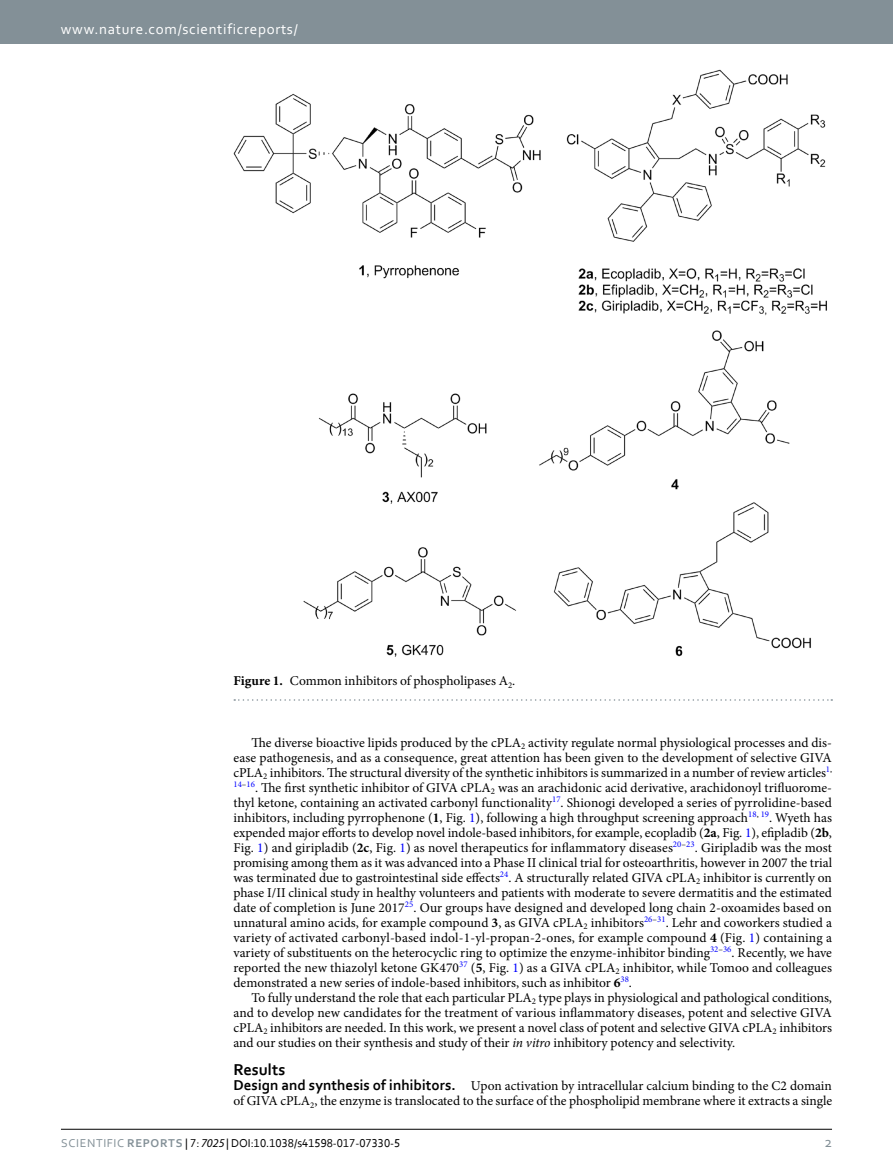
<style>
.page{position:relative;width:893px;height:1174px;background:#fff}
.page>*{position:absolute;margin:0;border:0;box-sizing:border-box;transform-origin:0 0}
.t1{font:700 16.5px "Corbel";color:#000}
.t2{font:15px "Corbel 2";letter-spacing:.045em;color:#fff}
.t3{font:15px "Corbel 2";color:#839097}
.t4{font:13.5px/15px "Minion Pro";letter-spacing:-.005em;color:#000;text-align:justify}
.t5{font:12px "Corbel";color:#000}
.s1{font-weight:700}
.s2{color:#00f}
.s3{font-style:italic}
.s4{font-family:"Corbel";font-weight:700;font-size:15px}
.s5{font-family:"Corbel 2";color:#839097}
.s6{font-family:"Corbel Bold 2";color:#839097}
.s7{font-family:"Myriad Pro";font-style:italic}
</style>
<div class="page">
<div style="left:0;top:0;width:893px;height:43px;background:#839097"></div>
<hr style="left:61px;top:1129px;width:771px;height:1px;background:#000">
<img style="left:233px;top:70px;width:594px;height:587px">
<svg style="left:234px;top:699px;width:598px;height:1px"></svg>
<p class="t2" style="left:61px;top:19px;width:238px">www.nature.com/scientificreports/</p>
<p class="t4" style="left:233px;top:673px;width:283px"><span class="s1">Figure 1.</span> Common inhibitors of phospholipases A<sub>2</sub>.</p>
<p class="t4" style="left:233px;top:735px;width:600px;text-indent:18px">The diverse bioactive lipids produced by the cPLA<sub>2</sub> activity regulate normal physiological processes and dis&shy;ease pathogenesis, and as a consequence, great attention has been given to the development of selective GIVA cPLA<sub>2</sub> inhibitors. The structural diversity of the synthetic inhibitors is summarized in a number of review articles<sup>1</sup><sup>, </sup><sup>14</sup><sup>–</sup><sup>16</sup>. The first synthetic inhibitor of GIVA cPLA<sub>2</sub> was an arachidonic acid derivative, arachidonoyl trifluorome&shy;thyl ketone, containing an activated carbonyl functionality<sup>17</sup>. Shionogi developed a series of pyrrolidine-based inhibitors, including pyrrophenone (<span class="s1">1</span>, Fig. <span class="s2">1</span>), following a high throughput screening approach<sup>18</sup><sup>,</sup> <sup>19</sup>. Wyeth has expended major efforts to develop novel indole-based inhibitors, for example, ecopladib (<span class="s1">2a</span>, Fig. <span class="s2">1</span>), efipladib (<span class="s1">2b</span>, Fig. <span class="s2">1</span>) and giripladib (<span class="s1">2c</span>, Fig. <span class="s2">1</span>) as novel therapeutics for inflammatory diseases<sup>20</sup><sup>–</sup><sup>23</sup>. Giripladib was the most promising among them as it was advanced into a Phase II clinical trial for osteoarthritis, however in 2007 the trial was terminated due to gastrointestinal side effects<sup>24</sup>. A structurally related GIVA cPLA<sub>2</sub> inhibitor is currently on phase I/II clinical study in healthy volunteers and patients with moderate to severe dermatitis and the estimated date of completion is June 2017<sup>25</sup>. Our groups have designed and developed long chain 2-oxoamides based on unnatural amino acids, for example compound <span class="s1">3</span>, as GIVA cPLA<sub>2</sub> inhibitors<sup>26</sup><sup>–</sup><sup>31</sup>. Lehr and coworkers studied a variety of activated carbonyl-based indol-1-yl-propan-2-ones, for example compound <span class="s1">4</span> (Fig. <span class="s2">1</span>) containing a variety of substituents on the heterocyclic ring to optimize the enzyme-inhibitor binding<sup>32</sup><sup>–</sup><sup>36</sup>. Recently, we have reported the new thiazolyl ketone GK470<sup>37</sup> (<span class="s1">5</span>, Fig. <span class="s2">1</span>) as a GIVA cPLA<sub>2</sub> inhibitor, while Tomoo and colleagues demonstrated a new series of indole-based inhibitors, such as inhibitor <span class="s1">6</span><sup>38</sup>.</p>
<p class="t4" style="left:233px;top:990px;width:600px;text-indent:18px">To fully understand the role that each particular PLA<sub>2</sub> type plays in physiological and pathological conditions, and to develop new candidates for the treatment of various inflammatory diseases, potent and selective GIVA cPLA<sub>2</sub> inhibitors are needed. In this work, we present a novel class of potent and selective GIVA cPLA<sub>2</sub> inhibitors and our studies on their synthesis and study of their <span class="s3">in vitro</span> inhibitory potency and selectivity.</p>
<p class="t1" style="left:233px;top:1059px;width:53px">Results</p>
<p class="t4" style="left:233px;top:1078px;width:600px"><span class="s4">Design and synthesis of inhibitors.</span> Upon activation by intracellular calcium binding to the C2 domain of GIVA cPLA<sub>2</sub>, the enzyme is translocated to the surface of the phospholipid membrane where it extracts a single</p>
<p class="t5" style="left:61px;top:1135px;width:341px"><span class="s5">SCieNtifiC</span> <span class="s6">REPORTS</span> | 7: <span class="s7">7025</span> | DOI:10.1038/s41598-017-07330-5</p>
<p class="t3" style="left:824px;top:1132px;width:9px">2</p>
</div>
